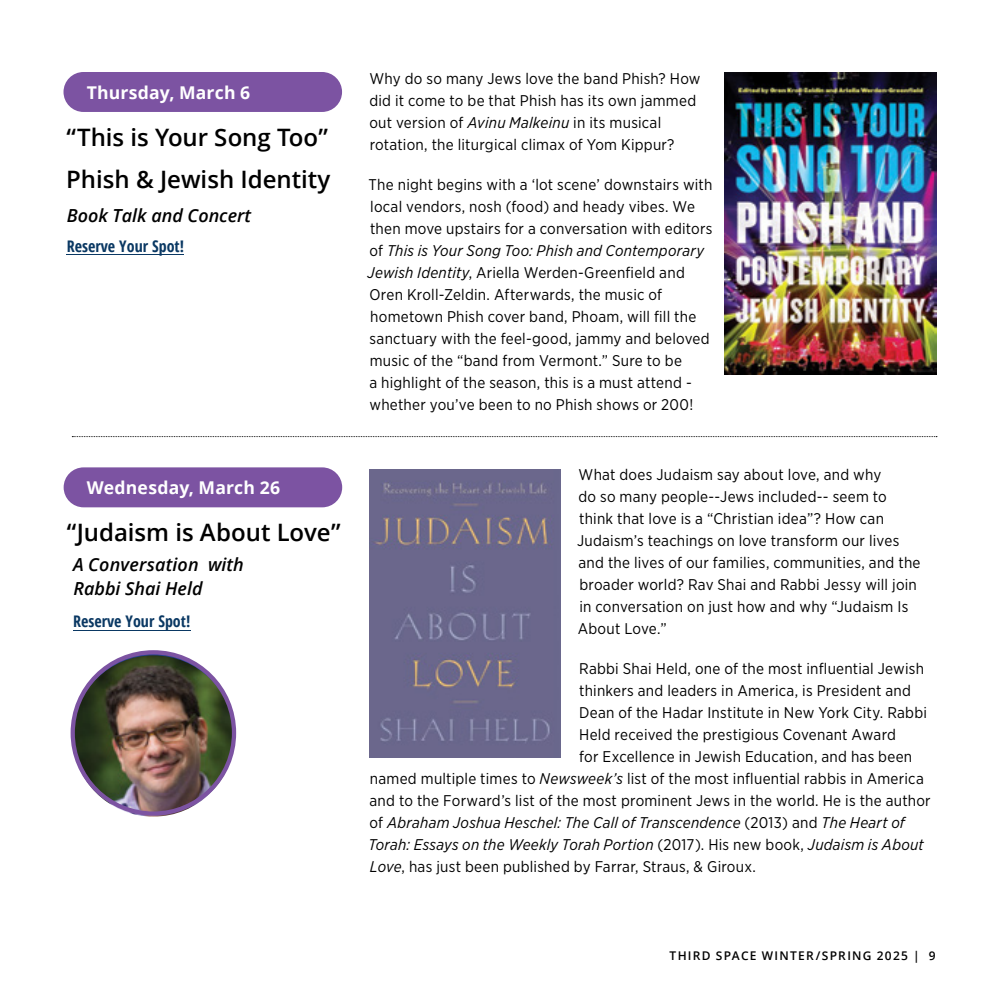
<style>
.page{position:relative;width:1008px;height:1008px;background:#fff}
.page>*{position:absolute;margin:0;border:0;box-sizing:border-box;transform-origin:0 0}
.t1{font:600 24px "Open Sans";color:#000}
.t2{font:600 24px "Open Sans";color:#000}
.t3{font:italic 600 18px/24px "Open Sans";color:#000}
.t4{font:700 17.6px "Open Sans";letter-spacing:.01em;color:#fff}
.t5{font:700 condensed 16px "Open Sans";color:#0a3863}
.t6{font:15.6px/22px "Gotham Narrow";letter-spacing:.015em;color:#000}
.t7{font:italic 15.6px "Gotham Narrow";letter-spacing:.015em;color:#000}
.t8{font:600 12px "Open Sans";letter-spacing:.105em;color:#000}
.s1{font-style:italic}
.s2{font-style:normal}
</style>
<div class="page">
<hr style="left:67px;top:255px;width:117px;height:1px;background:#0a3863">
<div style="left:64px;top:72px;width:278px;height:40px;background:#7c53a2;border-radius:20px"></div>
<hr style="left:73px;top:630px;width:117px;height:1px;background:#0a3863">
<div style="left:64px;top:467px;width:278px;height:40px;background:#7c53a2;border-radius:20px"></div>
<img style="left:724px;top:72px;width:212px;height:303px">
<img style="left:369px;top:470px;width:191px;height:288px">
<img style="left:73px;top:655px;width:161px;height:162px;border-radius:81px">
<div style="left:71px;top:650px;width:165px;height:166px;border:4px solid #7c53a2;border-radius:50%"></div>
<svg style="left:72px;top:436px;width:865px;height:1px"></svg>
<p class="t4" style="left:87px;top:80px;width:165px">Thursday, March 6</p>
<h1 class="t2" style="left:67px;top:121px;width:263px">“This is Your Song Too”</h1>
<h1 class="t1" style="left:66px;top:163px;width:266px">Phish &amp; Jewish Identity</h1>
<p class="t3" style="left:67px;top:203px;width:186px">Book Talk and Concert</p>
<p class="t5" style="left:67px;top:235px;width:119px">Reserve Your Spot!</p>
<p class="t4" style="left:87px;top:475px;width:195px">Wednesday, March 26</p>
<h1 class="t1" style="left:67px;top:516px;width:275px">“Judaism is About Love”</h1>
<p class="t3" style="left:73px;top:552px;width:172px">A Conversation with<br>Rabbi Shai Held</p>
<p class="t5" style="left:73px;top:611px;width:119px">Reserve Your Spot!</p>
<p class="t6" style="left:369px;top:68px;width:333px">Why do so many Jews love the band Phish? How did it come to be that Phish has its own jammed out version of <span class="s1">Avinu Malkeinu</span> in its musical rotation, the liturgical climax of Yom Kippur?</p>
<p class="t6" style="left:368px;top:174px;width:346px">The night begins with a ‘lot scene’ downstairs with local vendors, nosh (food) and heady vibes. We then move upstairs for a conversation with editors of <span class="s1">This is Your Song Too: Phish and Contemporary Jewish Identity</span>, Ariella Werden-Greenfield and Oren Kroll-Zeldin. Afterwards, the music of hometown Phish cover band, Phoam, will fill the sanctuary with the feel-good, jammy and beloved music of the “band from Vermont.” Sure to be<br>a highlight of the season, this is a must attend - whether you’ve been to no Phish shows or 200!</p>
<p class="t6" style="left:577px;top:463px;width:345px">What does Judaism say about love, and why<br>do so many people--Jews included-- seem to think that love is a “Christian idea”? How can Judaism’s teachings on love transform our lives and the lives of our families, communities, and the broader world? Rav Shai and Rabbi Jessy will join in conversation on just how and why “Judaism Is About Love.”</p>
<p class="t6" style="left:579px;top:657px;width:346px">Rabbi Shai Held, one of the most influential Jewish</p>
<p class="t6" style="left:579px;top:679px;width:333px">thinkers and leaders in America, is President and</p>
<p class="t6" style="left:579px;top:701px;width:349px">Dean of the Hadar Institute in New York City. Rabbi</p>
<p class="t6" style="left:579px;top:723px;width:318px">Held received the prestigious Covenant Award</p>
<p class="t6" style="left:579px;top:745px;width:335px">for Excellence in Jewish Education, and has been</p>
<p class="t6" style="left:370px;top:767px;width:555px">named multiple times to <span class="s1">Newsweek’s</span> list of the most influential rabbis in America</p>
<p class="t6" style="left:370px;top:789px;width:563px">and to the Forward’s list of the most prominent Jews in the world. He is the author</p>
<p class="t7" style="left:369px;top:813px;width:537px"><span class="s2">of</span> Abraham Joshua Heschel: The Call of Transcendence <span class="s2">(2013) and</span> The Heart of</p>
<p class="t7" style="left:368px;top:835px;width:557px">Torah: Essays on the Weekly Torah Portion <span class="s2">(2017). His new book,</span> Judaism is About</p>
<p class="t6" style="left:370px;top:855px;width:388px"><span class="s1">Love</span>, has just been published by Farrar, Straus, &amp; Giroux.</p>
<p class="t8" style="left:670px;top:947px;width:268px">THIRD SPACE WINTER/SPRING 2025 | 9</p>
</div>
